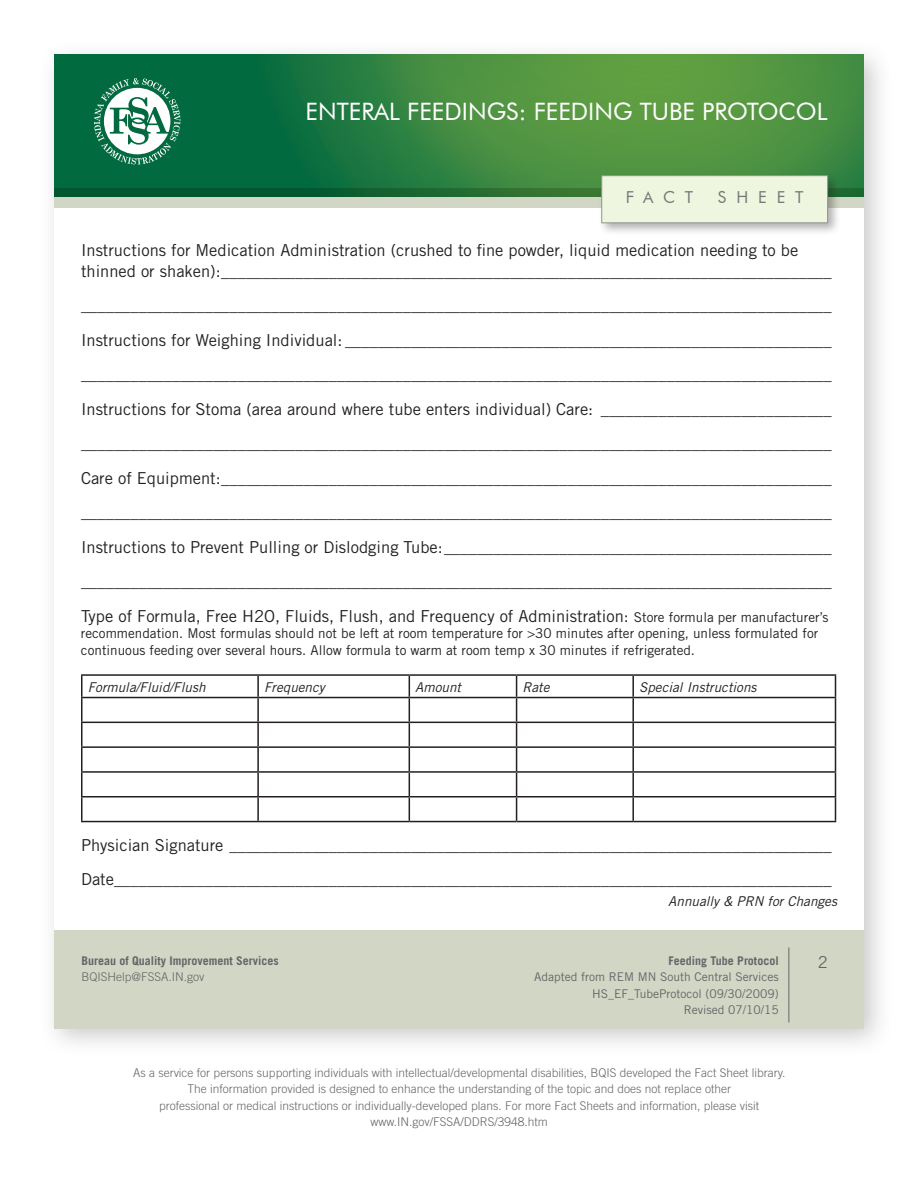
<style>
.page{position:relative;width:918px;height:1188px;background:#fff}
.page>*{position:absolute;margin:0;border:0;box-sizing:border-box;transform-origin:0 0}
.t1{font:24px "Futura BT";color:#fff}
.t2{font:16.5px/34.5px "Trade Gothic";color:#231f20}
.t3{font:16.5px "Futura BT";letter-spacing:.6em;color:#797879}
.t4{font:16.5px "Trade Gothic";color:#656568}
.t5{font:13.5px/16.5px "Trade Gothic";color:#231f20}
.t6{font:italic 13.5px "Trade Gothic";color:#231f20}
.t7{font:300 12px/16.5px "Trade Gothic";color:#656568;text-align:center}
.t8{font:12px/16.5px "Trade Gothic";color:#656568;text-align:right}
.t9{font:700 12px "Trade Gothic";color:#656568}
.s1{font-size:13.5px}
</style>
<div class="page">
<div style="left:38px;top:40px;width:856px;height:1018px;background:#656568;opacity:.35"></div>
<div style="left:55px;top:56px;width:809px;height:972px;background:#fff"></div>
<div style="left:52px;top:54px;width:814px;height:145px;background:#016a3f;opacity:.45"></div>
<div style="left:55px;top:931px;width:809px;height:98px;background:#d2d6c4"></div>
<svg style="left:54px;top:188px;width:810px;height:19px;background:#779e7e"></svg>
<div style="left:598px;top:172px;width:243px;height:64px;background:#231f20;opacity:.35"></div>
<div style="left:602px;top:176px;width:226px;height:47px;background:#eff6e0;border:1px solid #939292"></div>
<hr style="left:789px;top:947px;width:1px;height:76px;background:#656568">
<svg style="left:94px;top:78px;width:86px;height:86px"></svg>
<hr style="left:81px;top:674px;width:177px;height:2px;background:#231f20">
<hr style="left:258px;top:674px;width:151px;height:2px;background:#231f20">
<hr style="left:257px;top:676px;width:2px;height:21px;background:#231f20">
<hr style="left:409px;top:674px;width:108px;height:2px;background:#231f20">
<hr style="left:517px;top:674px;width:116px;height:2px;background:#231f20">
<hr style="left:633px;top:674px;width:203px;height:2px;background:#231f20">
<hr style="left:632px;top:676px;width:2px;height:21px;background:#231f20">
<hr style="left:81px;top:697px;width:177px;height:1px;background:#231f20">
<hr style="left:258px;top:697px;width:151px;height:1px;background:#231f20">
<hr style="left:257px;top:698px;width:2px;height:24px;background:#231f20">
<hr style="left:409px;top:697px;width:108px;height:1px;background:#231f20">
<hr style="left:517px;top:697px;width:116px;height:1px;background:#231f20">
<hr style="left:633px;top:697px;width:203px;height:1px;background:#231f20">
<hr style="left:632px;top:698px;width:2px;height:24px;background:#231f20">
<hr style="left:81px;top:722px;width:177px;height:1px;background:#231f20">
<hr style="left:258px;top:722px;width:151px;height:1px;background:#231f20">
<hr style="left:257px;top:723px;width:2px;height:23px;background:#231f20">
<hr style="left:409px;top:722px;width:108px;height:1px;background:#231f20">
<hr style="left:517px;top:722px;width:116px;height:1px;background:#231f20">
<hr style="left:633px;top:722px;width:203px;height:1px;background:#231f20">
<hr style="left:632px;top:723px;width:2px;height:23px;background:#231f20">
<hr style="left:81px;top:746px;width:177px;height:2px;background:#231f20">
<hr style="left:258px;top:746px;width:151px;height:2px;background:#231f20">
<hr style="left:257px;top:748px;width:2px;height:23px;background:#231f20">
<hr style="left:409px;top:746px;width:108px;height:2px;background:#231f20">
<hr style="left:517px;top:746px;width:116px;height:2px;background:#231f20">
<hr style="left:633px;top:746px;width:203px;height:2px;background:#231f20">
<hr style="left:632px;top:748px;width:2px;height:23px;background:#231f20">
<hr style="left:81px;top:771px;width:177px;height:2px;background:#231f20">
<hr style="left:258px;top:771px;width:151px;height:2px;background:#231f20">
<hr style="left:257px;top:773px;width:2px;height:23px;background:#231f20">
<hr style="left:409px;top:771px;width:108px;height:2px;background:#231f20">
<hr style="left:517px;top:771px;width:116px;height:2px;background:#231f20">
<hr style="left:633px;top:771px;width:203px;height:2px;background:#231f20">
<hr style="left:632px;top:773px;width:2px;height:23px;background:#231f20">
<hr style="left:81px;top:796px;width:177px;height:1px;background:#231f20">
<svg style="left:81px;top:676px;width:1px;height:145px"></svg>
<hr style="left:258px;top:796px;width:151px;height:1px;background:#231f20">
<hr style="left:257px;top:797px;width:2px;height:24px;background:#231f20">
<hr style="left:409px;top:796px;width:108px;height:1px;background:#231f20">
<svg style="left:409px;top:676px;width:1px;height:145px"></svg>
<hr style="left:517px;top:796px;width:116px;height:1px;background:#231f20">
<svg style="left:516px;top:676px;width:1px;height:145px"></svg>
<hr style="left:633px;top:796px;width:203px;height:1px;background:#231f20">
<hr style="left:632px;top:797px;width:2px;height:24px;background:#231f20">
<svg style="left:835px;top:676px;width:1px;height:145px"></svg>
<hr style="left:81px;top:821px;width:177px;height:1px;background:#231f20">
<hr style="left:258px;top:821px;width:151px;height:1px;background:#231f20">
<hr style="left:409px;top:821px;width:108px;height:1px;background:#231f20">
<hr style="left:517px;top:821px;width:116px;height:1px;background:#231f20">
<hr style="left:633px;top:821px;width:203px;height:1px;background:#231f20">
<h1 class="t1" style="left:306px;top:97px;width:524px">ENTERAL FEEDINGS: FEEDING TUBE PROTOCOL</h1>
<p class="t3" style="left:626px;top:187px;width:69px">FACT</p>
<p class="t3" style="left:718px;top:187px;width:87px">SHEET</p>
<p class="t2" style="left:81px;top:239px;width:752px;line-height:21px">Instructions for Medication Administration (crushed to fine powder, liquid medication needing to be thinned or shaken):__________________________________________________________________________</p>
<p class="t2" style="left:81px;top:288px;width:752px;text-align:justify">___________________________________________________________________________________________ Instructions for Weighing Individual: ___________________________________________________________ ___________________________________________________________________________________________ Instructions for Stoma (area around where tube enters individual) Care: ____________________________ ___________________________________________________________________________________________ Care of Equipment:__________________________________________________________________________ ___________________________________________________________________________________________ Instructions to Prevent Pulling or Dislodging Tube:_______________________________________________ ___________________________________________________________________________________________ Type of Formula, Free H2O, Fluids, Flush, and Frequency of Administration: <span class="s1">Store formula per manufacturer’s</span></p>
<p class="t5" style="left:81px;top:625px;width:739px">recommendation. Most formulas should not be left at room temperature for &gt;30 minutes after opening, unless formulated for continuous feeding over several hours. Allow formula to warm at room temp x 30 minutes if refrigerated.</p>
<p class="t6" style="left:88px;top:679px;width:119px">Formula/Fluid/Flush</p>
<p class="t6" style="left:264px;top:679px;width:62px">Frequency</p>
<p class="t6" style="left:415px;top:679px;width:47px">Amount</p>
<p class="t6" style="left:523px;top:679px;width:28px">Rate</p>
<p class="t6" style="left:639px;top:679px;width:119px">Special Instructions</p>
<p class="t2" style="left:81px;top:827px;width:752px">Physician Signature _________________________________________________________________________<br>Date_______________________________________________________________________________________</p>
<p class="t6" style="left:668px;top:893px;width:170px">Annually &amp; PRN for Changes</p>
<p class="t9" style="left:82px;top:953px;width:199px">Bureau of Quality Improvement Services</p>
<p class="t7" style="left:82px;top:969px;width:124px">BQISHelp@FSSA.IN.gov</p>
<p class="t9" style="left:669px;top:953px;width:112px">Feeding Tube Protocol</p>
<p class="t4" style="left:818px;top:952px;width:12px">2</p>
<p class="t8" style="left:534px;top:969px;width:246px">Adapted from REM MN South Central Services<br>HS_EF_TubeProtocol (09/30/2009)<br>Revised 07/10/15</p>
<p class="t7" style="left:133px;top:1064px;width:654px">As a service for persons supporting individuals with intellectual/developmental disabilities, BQIS developed the Fact Sheet library.<br>The information provided is designed to enhance the understanding of the topic and does not replace other<br>professional or medical instructions or individually-developed plans. For more Fact Sheets and information, please visit www.IN.gov/FSSA/DDRS/3948.htm</p>
</div>
